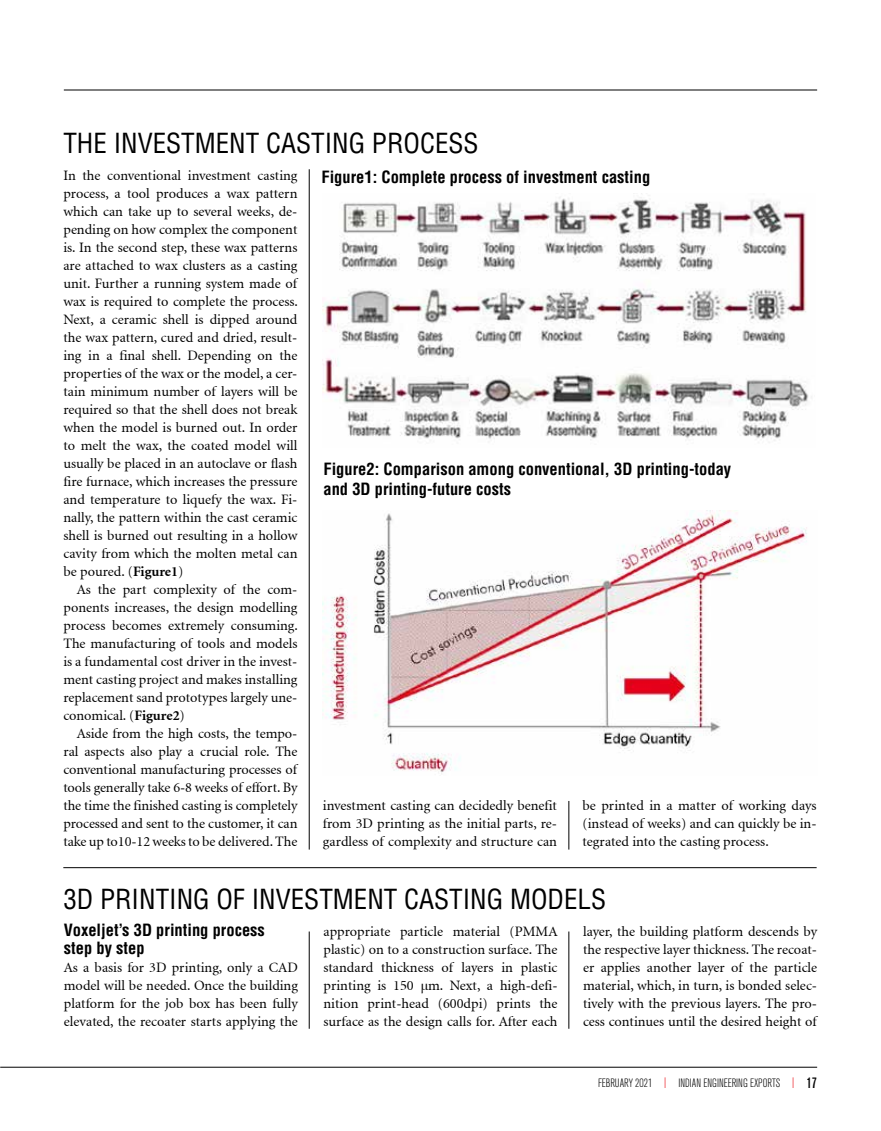
<style>
.page{position:relative;width:881px;height:1131px;background:#fff}
.page>*{position:absolute;margin:0;border:0;box-sizing:border-box;transform-origin:0 0}
.t1{font:condensed 27px "Helvetica LT Std";color:#000}
.t2{font:700 condensed 16.5px/19.8px "Helvetica LT Std";color:#000}
.t3{font:14.25px/18px "Adobe Corporate ID Minion";color:#000;text-align:justify}
.t4{font:300 condensed 12px "Akzidenz Grotesk BQ";color:#000}
.s1{font-weight:700}
.s2{font-size:15px;color:#ed1d24}
.s3{font-weight:500;font-size:15px}
</style>
<div class="page">
<hr style="left:64px;top:90px;width:752px;height:1px;background:#000">
<hr style="left:0;top:1067px;width:816px;height:1px;background:#000">
<img style="left:322px;top:197px;width:490px;height:244px">
<img style="left:322px;top:511px;width:485px;height:263px">
<hr style="left:63px;top:867px;width:753px;height:1px;background:#000">
<hr style="left:568px;top:932px;width:1px;height:97px;background:#000">
<hr style="left:568px;top:801px;width:1px;height:49px;background:#000">
<hr style="left:309px;top:932px;width:1px;height:97px;background:#000">
<hr style="left:309px;top:169px;width:1px;height:681px;background:#000">
<h1 class="t1" style="left:63px;top:127px;width:416px">THE INVESTMENT CASTING PROCESS</h1>
<p class="t3" style="left:63px;top:167px;width:236px">In the conventional investment casting process, a tool produces a wax pattern which can take up to several weeks, de&shy;pending on how complex the component is. In the second step, these wax patterns are attached to wax clusters as a casting unit. Further a running system made of wax is required to complete the process.<br>Next, a ceramic shell is dipped around the wax pattern, cured and dried, result&shy;ing in a final shell. Depending on the properties of the wax or the model, a cer&shy;tain minimum number of layers will be required so that the shell does not break when the model is burned out. In order to melt the wax, the coated model will usually be placed in an autoclave or flash fire furnace, which increases the pressure and temperature to liquefy the wax. Fi&shy;nally, the pattern within the cast ceramic shell is burned out resulting in a hollow cavity from which the molten metal can be poured. (<span class="s1">Figure1</span>)</p>
<p class="t3" style="left:63px;top:581px;width:236px;text-indent:13px">As the part complexity of the com&shy;ponents increases, the design modelling process becomes extremely consuming.<br>The manufacturing of tools and models is a fundamental cost driver in the invest&shy;ment casting project and makes installing replacement sand prototypes largely une&shy;conomical. (<span class="s1">Figure2</span>)</p>
<p class="t3" style="left:63px;top:725px;width:235px;text-indent:13px">Aside from the high costs, the tempo&shy;ral aspects also play a crucial role. The conventional manufacturing processes of tools generally take 6-8 weeks of effort. By the time the finished casting is completely processed and sent to the customer, it can take up to10-12 weeks to be delivered. The</p>
<p class="t2" style="left:321px;top:167px;width:330px">Figure1: Complete process of investment casting</p>
<p class="t2" style="left:323px;top:459px;width:409px">Figure2: Comparison among conventional, 3D printing-today and 3D printing-future costs</p>
<p class="t3" style="left:323px;top:797px;width:235px">investment casting can decidedly benefit from 3D printing as the initial parts, re&shy;gardless of complexity and structure can</p>
<p class="t3" style="left:582px;top:797px;width:235px">be printed in a matter of working days (instead of weeks) and can quickly be in&shy;tegrated into the casting process.</p>
<h1 class="t1" style="left:63px;top:882px;width:544px">3D PRINTING OF INVESTMENT CASTING MODELS</h1>
<p class="t2" style="left:64px;top:921px;width:202px;line-height:18px">Voxeljet’s 3D printing process step by step</p>
<p class="t3" style="left:64px;top:959px;width:235px">As a basis for 3D printing, only a CAD model will be needed. Once the building platform for the job box has been fully elevated, the recoater starts applying the</p>
<p class="t3" style="left:323px;top:923px;width:235px">appropriate particle material (PMMA plastic) on to a construction surface. The standard thickness of layers in plastic printing is 150 µm. Next, a high-defi&shy;nition print-head (600dpi) prints the surface as the design calls for. After each</p>
<p class="t3" style="left:583px;top:923px;width:235px">layer, the building platform descends by the respective layer thickness. The recoat&shy;er applies another layer of the particle material, which, in turn, is bonded selec&shy;tively with the previous layers. The pro&shy;cess continues until the desired height of</p>
<p class="t4" style="left:598px;top:1077px;width:220px">FEBRUARY 2021 <span class="s2">l</span> INDIAN ENGINEERING EXPORTS <span class="s2">l</span> <span class="s3">17</span></p>
</div>
